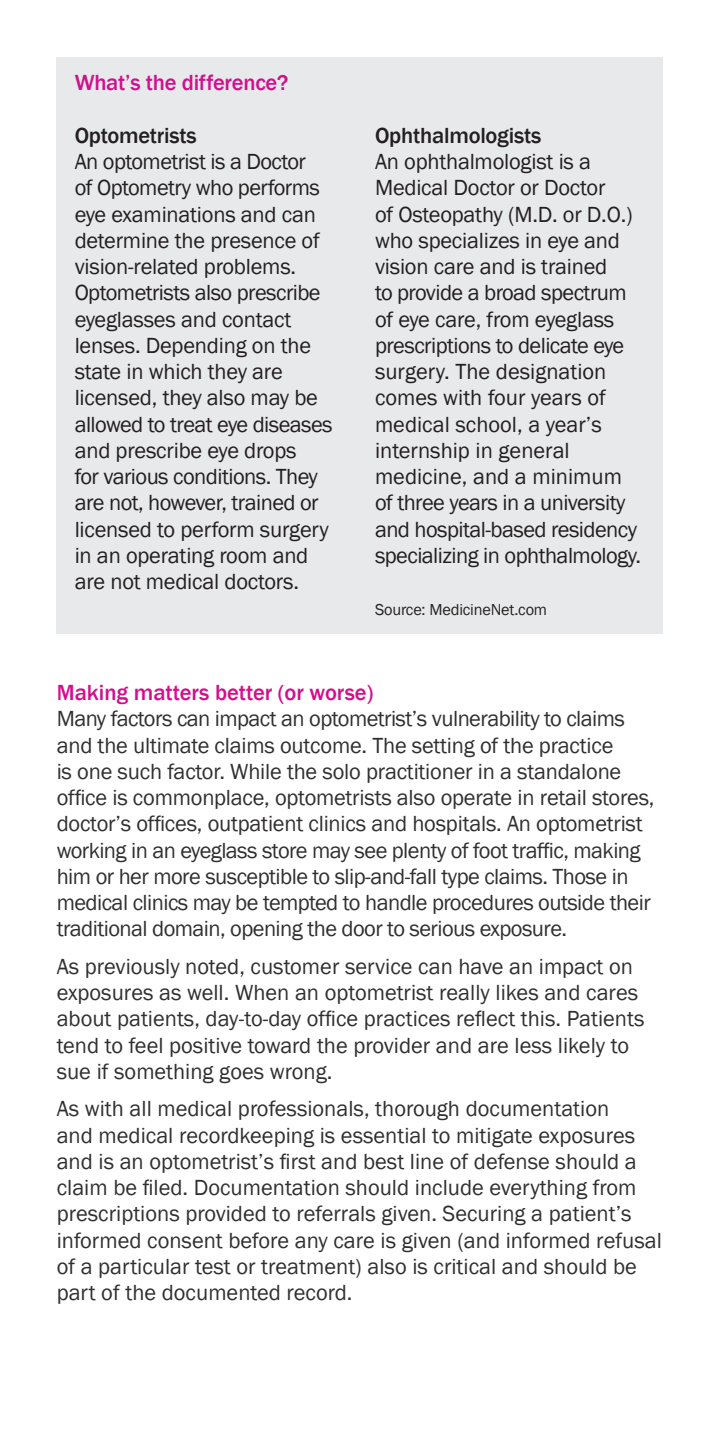
<style>
.page{position:relative;width:720px;height:1440px;background:#fff}
.page>*{position:absolute;margin:0;border:0;box-sizing:border-box;transform-origin:0 0}
.URL{font:22.5px/26.2px "Franklin Gothic";letter-spacing:-.01em;color:#231f20}
.Body{font:22.5px/26.2px "Franklin Gothic";letter-spacing:-.005em;color:#312f30}
.Body-2{font:22.5px/26.2px "Franklin Gothic";letter-spacing:-.025em;color:#312f30}
.URL-2{font:500 22.5px "Franklin Gothic";letter-spacing:-.01em;color:#ce118c}
.URL-3{font:16.25px "Franklin Gothic";letter-spacing:-.01em;color:#231f20}
.s1{font-weight:500}
.s2{font-weight:500;color:#d50d8c}
</style>
<div class="page">
<div style="left:57px;top:57px;width:606px;height:577px;background:#e8e9ea"></div>
<p class="URL-2" style="left:75px;top:69px;width:215px">What’s the difference?</p>
<p class="URL" style="left:75px;top:123px;width:260px"><span class="s1">Optometrists<br></span>An optometrist is a Doctor<br>of Optometry who performs eye examinations and can determine the presence of vision-related problems.<br>Optometrists also prescribe eyeglasses and contact lenses. Depending on the state in which they are licensed, they also may be allowed to treat eye diseases and prescribe eye drops<br>for various conditions. They are not, however, trained or licensed to perform surgery in an operating room and are not medical doctors.</p>
<p class="URL" style="left:375px;top:123px;width:218px"><span class="s1">Ophthalmologists<br></span>An ophthalmologist is a</p>
<p class="URL" style="left:375px;top:175px;width:259px">Medical Doctor or Doctor<br>of Osteopathy (M.D. or D.O.) who specializes in eye and vision care and is trained<br>to provide a broad spectrum of eye care, from eyeglass prescriptions to delicate eye surgery. The designation comes with four years of medical school, a year’s</p>
<p class="URL" style="left:375px;top:438px;width:268px">internship in general medicine, and a minimum of three years in a university and hospital-based residency specializing in ophthalmology.</p>
<p class="URL-3" style="left:375px;top:600px;width:174px">Source: MedicineNet.com</p>
<p class="Body-2" style="left:57px;top:680px;width:599px"><span class="s2">Making matters better (or worse)<br></span>Many factors can impact an optometrist’s vulnerability to claims and the ultimate claims outcome. The setting of the practice<br>is one such factor. While the solo practitioner in a standalone office is commonplace, optometrists also operate in retail stores, doctor’s offices, outpatient clinics and hospitals. An optometrist working in an eyeglass store may see plenty of foot traffic, making him or her more susceptible to slip-and-fall type claims. Those in medical clinics may be tempted to handle procedures outside their traditional domain, opening the door to serious exposure.</p>
<p class="Body" style="left:57px;top:954px;width:589px">As previously noted, customer service can have an impact on exposures as well. When an optometrist really likes and cares about patients, day-to-day office practices reflect this. Patients tend to feel positive toward the provider and are less likely to sue if something goes wrong.</p>
<p class="Body" style="left:57px;top:1096px;width:607px">As with all medical professionals, thorough documentation<br>and medical recordkeeping is essential to mitigate exposures and is an optometrist’s first and best line of defense should a claim be filed. Documentation should include everything from prescriptions provided to referrals given. Securing a patient’s informed consent before any care is given (and informed refusal of a particular test or treatment) also is critical and should be part of the documented record.</p>
</div>
